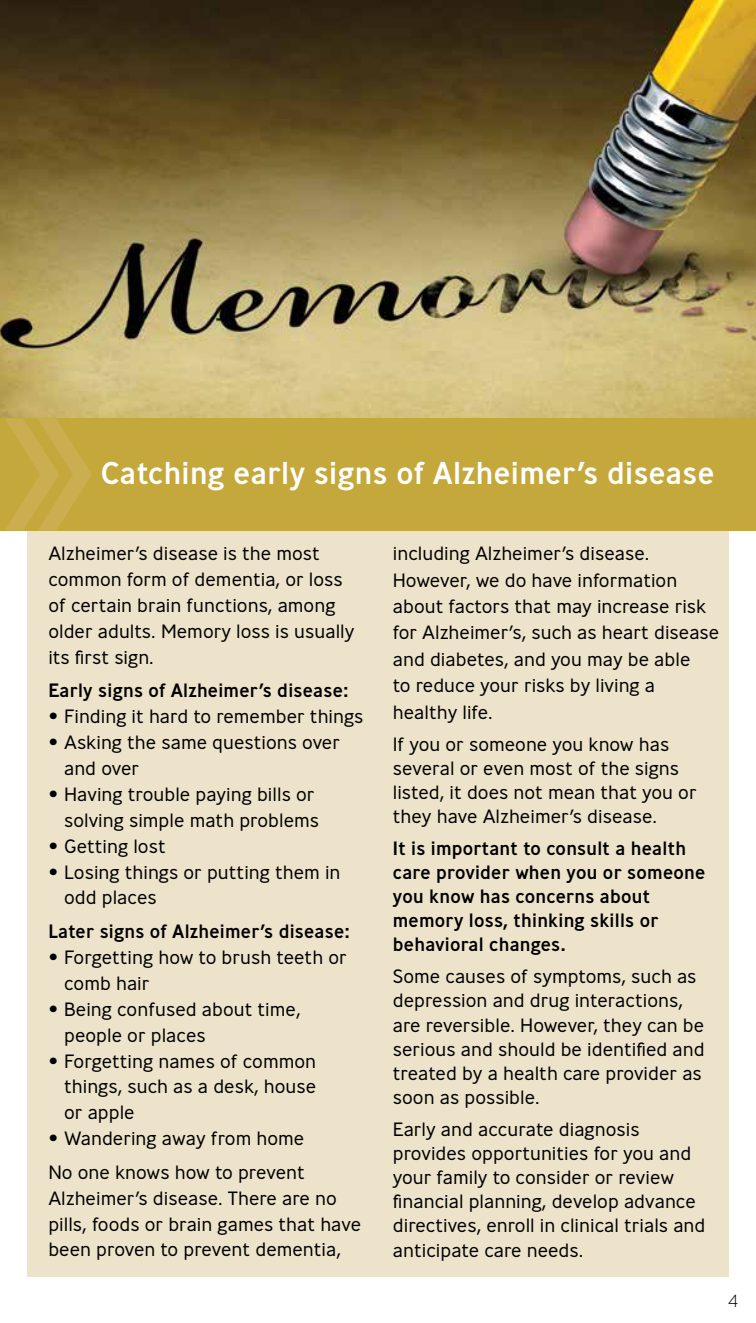
<style>
.page{position:relative;width:756px;height:1323px;background:#fff}
.page>*{position:absolute;margin:0;border:0;box-sizing:border-box;transform-origin:0 0}
.t1{font:500 31.5px "Ministry";color:#fff}
.t2{font:300 19.25px/25.9px "Ministry";color:#000}
.t3{font:500 19.25px/24.2px "Ministry";color:#000}
.t4{font:200 17.5px "Ministry";color:#000}
</style>
<div class="page">
<img style="left:0;top:0;width:756px;height:418px">
<div style="left:0;top:418px;width:756px;height:113px;background:#c5a83c"></div>
<svg style="left:5px;top:419px;width:87px;height:112px"></svg>
<div style="left:27px;top:531px;width:702px;height:745px;background:#ede3cb"></div>
<h1 class="t1" style="left:101px;top:453px;width:616px">Catching early signs of Alzheimer’s disease</h1>
<p class="t2" style="left:48px;top:540px;width:308px">Alzheimer’s disease is the most common form of dementia, or loss of certain brain functions, among older adults. Memory loss is usually its first sign.</p>
<p class="t3" style="left:48px;top:678px;width:302px">Early signs of Alzheimer’s disease:</p>
<p class="t2" style="left:48px;top:703px;width:317px">• Finding it hard to remember things</p>
<p class="t2" style="left:64px;top:729px;width:277px;text-indent:-16px">• Asking the same questions over and over</p>
<p class="t2" style="left:48px;top:781px;width:272px;text-align:right">• Having trouble paying bills or solving simple math problems</p>
<p class="t2" style="left:48px;top:833px;width:119px">• Getting lost</p>
<p class="t2" style="left:64px;top:859px;width:278px;text-indent:-16px">• Losing things or putting them in odd places</p>
<p class="t3" style="left:48px;top:919px;width:303px">Later signs of Alzheimer’s disease:</p>
<p class="t2" style="left:64px;top:944px;width:284px;text-indent:-16px">• Forgetting how to brush teeth or comb hair</p>
<p class="t2" style="left:64px;top:996px;width:238px;text-indent:-16px">• Being confused about time, people or places</p>
<p class="t2" style="left:64px;top:1048px;width:254px;text-align:justify;text-indent:-16px">• Forgetting names of common things, such as a desk, house or apple</p>
<p class="t2" style="left:48px;top:1121px;width:258px;line-height:33.8px">• Wandering away from home<br>No one knows how to prevent</p>
<p class="t2" style="left:48px;top:1185px;width:314px">Alzheimer’s disease. There are no pills, foods or brain games that have been proven to prevent dementia,</p>
<p class="t2" style="left:393px;top:540px;width:328px;line-height:26.4px">including Alzheimer’s disease.<br>However, we do have information about factors that may increase risk for Alzheimer’s, such as heart disease and diabetes, and you may be able<br>to reduce your risks by living a healthy life.</p>
<p class="t2" style="left:393px;top:731px;width:305px;line-height:24.2px">If you or someone you know has several or even most of the signs listed, it does not mean that you or they have Alzheimer’s disease.</p>
<p class="t3" style="left:393px;top:836px;width:314px">It is important to consult a health care provider when you or someone you know has concerns about memory loss, thinking skills or behavioral changes.</p>
<p class="t2" style="left:393px;top:964px;width:313px;line-height:24.2px">Some causes of symptoms, such as depression and drug interactions, are reversible. However, they can be serious and should be identified and treated by a health care provider as soon as possible.</p>
<p class="t2" style="left:393px;top:1117px;width:314px;line-height:24.2px">Early and accurate diagnosis provides opportunities for you and your family to consider or review financial planning, develop advance directives, enroll in clinical trials and anticipate care needs.</p>
<p class="t4" style="left:728px;top:1290px;width:12px">4</p>
</div>
